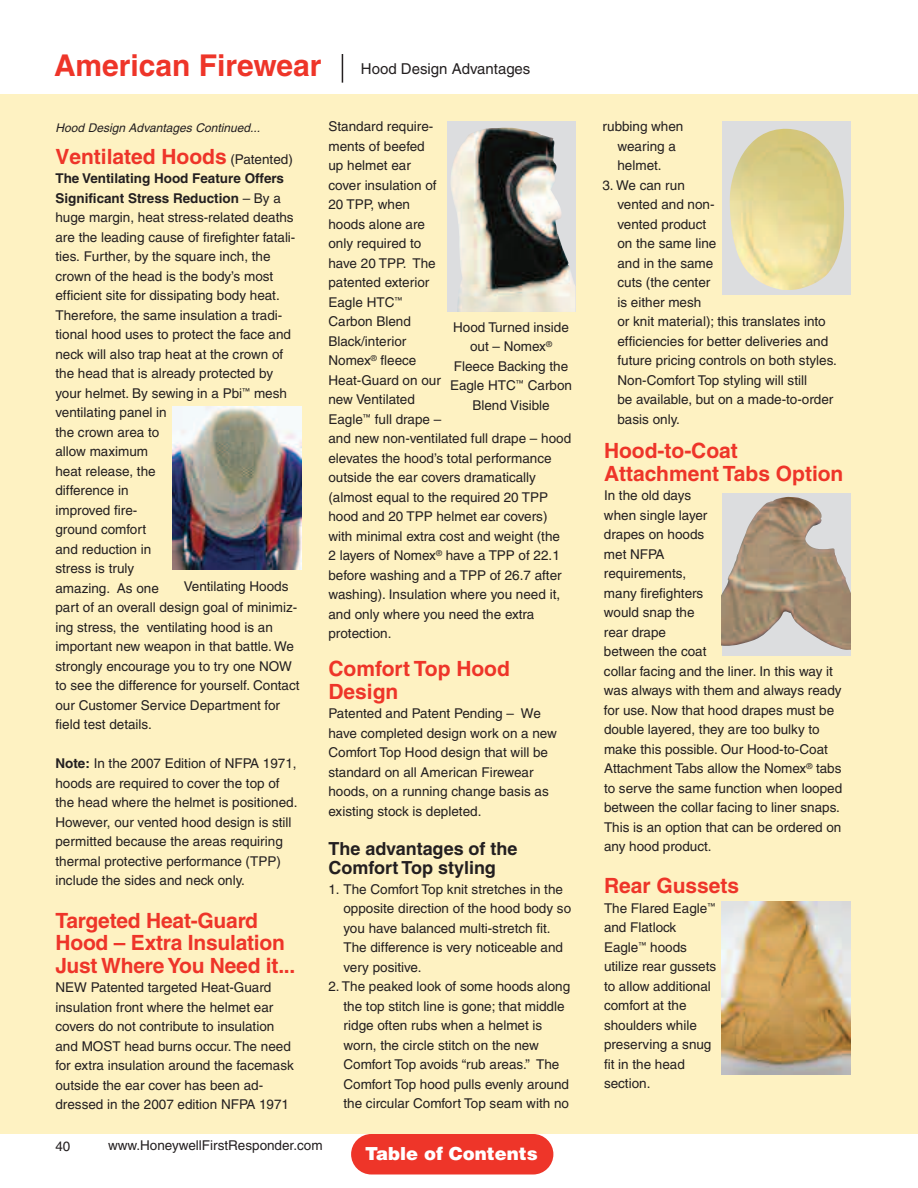
<style>
.page{position:relative;width:918px;height:1188px;background:#fff}
.page>*{position:absolute;margin:0;border:0;box-sizing:border-box;transform-origin:0 0}
.t1{font:700 30px "Helvetica";color:#ee3529}
.t2{font:700 21px/22.5px "Helvetica";color:#ee3529}
.t3{font:700 18px/19.5px "Helvetica";color:#231f20}
.t4{font:900 18px "Helvetica";color:#fff}
.t5{font:15px "Helvetica";color:#231f20}
.t6{font:13.5px/19.5px "Helvetica";color:#231f20}
.t7{font:italic 12px "Helvetica";letter-spacing:.005em;color:#231f20}
.s1{font-weight:400;font-size:13.5px;color:#231f20}
.s2{font-weight:700}
</style>
<div class="page">
<div style="left:0;top:94px;width:918px;height:1040px;background:#fef2c2"></div>
<img style="left:172px;top:407px;width:130px;height:162px">
<div style="left:722px;top:493px;width:128px;height:163px;background:#dcdddf"></div>
<img style="left:722px;top:497px;width:128px;height:153px">
<svg style="left:342px;top:54px;width:1px;height:29px"></svg>
<div style="left:447px;top:122px;width:129px;height:190px;background:#dcdddf"></div>
<img style="left:451px;top:128px;width:125px;height:184px">
<div style="left:722px;top:122px;width:128px;height:173px;background:#dcdddf"></div>
<img style="left:730px;top:129px;width:114px;height:161px">
<img style="left:722px;top:902px;width:128px;height:172px">
<div style="left:351px;top:1134px;width:202px;height:40px;background:#ee3529;border-radius:20px"></div>
<h1 class="t1" style="left:54px;top:54px;width:269px">American Firewear</h1>
<p class="t5" style="left:361px;top:64px;width:171px">Hood Design Advantages</p>
<p class="t7" style="left:56px;top:123px;width:206px">Hood Design Advantages Continued...</p>
<h2 class="t2" style="left:56px;top:147px;width:239px">Ventilated Hoods <span class="s1">(Patented)</span></h2>
<p class="t6" style="left:55px;top:170px;width:246px"><span class="s2">The Ventilating Hood Feature Offers<br>Significant Stress Reduction</span> – By a huge margin, heat stress-related deaths are the leading cause of firefighter fatali&shy;ties. Further, by the square inch, the crown of the head is the body’s most efficient site for dissipating body heat.<br>Therefore, the same insulation a tradi&shy;tional hood uses to protect the face and neck will also trap heat at the crown of the head that is already protected by your helmet. By sewing in a Pbi<sup>™</sup> mesh ventilating panel in<br>the crown area to<br>allow maximum<br>heat release, the<br>difference in<br>improved fire-<br>ground comfort<br>and reduction in<br>stress is truly<br>amazing. As one<br>part of an overall design goal of minimiz&shy;ing stress, the ventilating hood is an important new weapon in that battle. We strongly encourage you to try one NOW to see the difference for yourself. Contact our Customer Service Department for field test details.</p>
<p class="t6" style="left:55px;top:755px;width:243px"><span class="s2">Note:</span> In the 2007 Edition of NFPA 1971, hoods are required to cover the top of the head where the helmet is positioned.<br>However, our vented hood design is still permitted because the areas requiring thermal protective performance (TPP) include the sides and neck only.</p>
<p class="t6" style="left:184px;top:577px;width:106px">Ventilating Hoods</p>
<h2 class="t2" style="left:55px;top:911px;width:241px">Targeted Heat-Guard<br>Hood – Extra Insulation<br>Just WhereYou Need it...</h2>
<p class="t6" style="left:55px;top:979px;width:240px">NEW Patented targeted Heat-Guard insulation front where the helmet ear covers do not contribute to insulation and MOST head burns occur. The need for extra insulation around the facemask outside the ear cover has been ad&shy;dressed in the 2007 edition NFPA 1971</p>
<p class="t6" style="left:328px;top:118px;width:244px">Standard require-<br>ments of beefed<br>up helmet ear<br>cover insulation of<br>20 TPP, when<br>hoods alone are<br>only required to<br>have 20 TPP. The<br>patented exterior<br>Eagle HTC<sup>™<br></sup>Carbon Blend<br>Black/interior<br>Nomex<sup>®</sup> fleece<br>Heat-Guard on our<br>new Ventilated<br>Eagle<sup>™</sup> full drape –<br>and new non-ventilated full drape – hood elevates the hood’s total performance outside the ear covers dramatically (almost equal to the required 20 TPP hood and 20 TPP helmet ear covers) with minimal extra cost and weight (the<br>2 layers of Nomex<sup>®</sup> have a TPP of 22.1 before washing and a TPP of 26.7 after washing). Insulation where you need it, and only where you need the extra protection.</p>
<p class="t6" style="left:450px;top:319px;width:123px;text-align:center">Hood Turned inside out – Nomex<sup>®<br></sup>Fleece Backing the<br>Eagle HTC<sup>™</sup> Carbon<br>Blend Visible</p>
<h2 class="t2" style="left:328px;top:659px;width:183px">Comfort Top Hood<br>Design</h2>
<p class="t6" style="left:328px;top:705px;width:230px">Patented and Patent Pending – We have completed design work on a new Comfort Top Hood design that will be standard on all American Firewear hoods, on a running change basis as existing stock is depleted.</p>
<h3 class="t3" style="left:328px;top:840px;width:191px">The advantages of the<br>Comfort Top styling</h3>
<p class="t6" style="left:343px;top:880px;width:229px;text-indent:-15px">1. The Comfort Top knit stretches in the opposite direction of the hood body so you have balanced multi-stretch fit.<br>The difference is very noticeable and very positive.</p>
<p class="t6" style="left:343px;top:978px;width:228px;text-indent:-15px">2. The peaked look of some hoods along the top stitch line is gone; that middle ridge often rubs when a helmet is worn, the circle stitch on the new Comfort Top avoids “rub areas.” The Comfort Top hood pulls evenly around the circular Comfort Top seam with no</p>
<p class="t6" style="left:56px;top:1138px;width:16px">40</p>
<p class="t6" style="left:108px;top:1136px;width:216px">www.HoneywellFirstResponder.com</p>
<h3 class="t4" style="left:365px;top:1143px;width:174px">Table of Contents</h3>
<p class="t6" style="left:603px;top:118px;width:82px;text-align:center">rubbing when wearing a helmet.</p>
<p class="t6" style="left:617px;top:176px;width:221px;text-indent:-15px">3. We can run<br>vented and non-<br>vented product<br>on the same line<br>and in the same<br>cuts (the center<br>is either mesh<br>or knit material); this translates into efficiencies for better deliveries and future pricing controls on both styles.<br>Non-Comfort Top styling will still<br>be available, but on a made-to-order basis only.</p>
<h2 class="t2" style="left:604px;top:442px;width:241px">Hood-to-Coat<br>Attachment Tabs Option</h2>
<p class="t6" style="left:604px;top:487px;width:240px">In the old days<br>when single layer<br>drapes on hoods<br>met NFPA<br>requirements,<br>many firefighters<br>would snap the<br>rear drape<br>between the coat<br>collar facing and the liner. In this way it was always with them and always ready for use. Now that hood drapes must be double layered, they are too bulky to make this possible. Our Hood-to-Coat<br>Attachment Tabs allow the Nomex<sup>®</sup> tabs to serve the same function when looped between the collar facing to liner snaps.<br>This is an option that can be ordered on any hood product.</p>
<h2 class="t2" style="left:604px;top:877px;width:137px">Rear Gussets</h2>
<p class="t6" style="left:604px;top:899px;width:114px">The Flared Eagle<sup>™ </sup>and Flatlock<br>Eagle<sup>™</sup> hoods utilize rear gussets to allow additional comfort at the shoulders while preserving a snug fit in the head section.</p>
</div>
